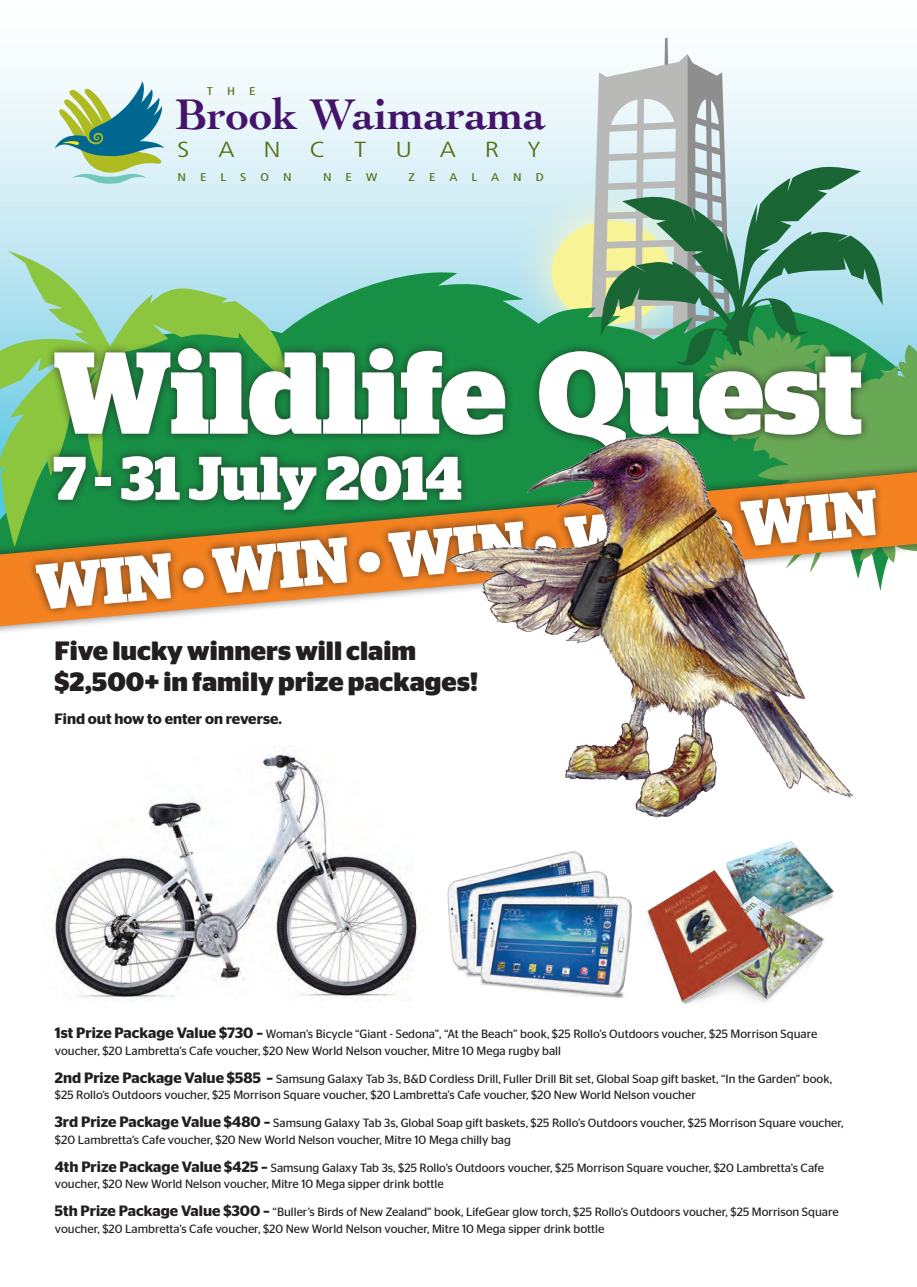
<style>
.page{position:relative;width:917px;height:1287px;background:#fff}
.page>*{position:absolute;margin:0;border:0;box-sizing:border-box;transform-origin:0 0}
.t1{font:700 115.95px "Stag";color:#fff}
.t2{font:700 64.2px "Stag";color:#fff}
.t3{font:700 61.2px "Stag";color:#fff}
.t4{font:700 45px "Cochin";color:#44146b}
.t5{font:700 26.4px/31.3px "Stag Sans";color:#231f20}
.t6{font:300 condensed 21.75px "Frutiger";color:#556b0e;scale:1.34 1}
.t7{font:600 15px "Stag Sans";color:#231f20}
.t8{font:12px/16.5px "Stag Sans";color:#231f20}
.t9{font:condensed 11.25px "Frutiger";letter-spacing:1em;color:#556b0e;scale:1.25 1}
.s1{font-weight:600;font-size:15px}
</style>
<div class="page">
<img style="left:726px;top:841px;width:84px;height:22px">
<svg style="left:0;top:37px;width:917px;height:230px"></svg>
<div style="left:509px;top:178px;width:203px;height:189px;background:#fffac8;opacity:.9"></div>
<div style="left:552px;top:220px;width:117px;height:104px;background:#f8f394;border-radius:50%"></div>
<svg style="left:285px;top:267px;width:632px;height:71px;background:#63b68d"></svg>
<svg style="left:589px;top:38px;width:294px;height:300px"></svg>
<svg style="left:55px;top:81px;width:109px;height:103px;background:#97c0ac"></svg>
<svg style="left:703px;top:326px;width:214px;height:134px;background:#60a96e"></svg>
<svg style="left:0;top:250px;width:285px;height:210px;background:#a1d6ab"></svg>
<div style="left:45px;top:338px;width:825px;height:119px;background:#231f20;opacity:.75"></div>
<img style="left:53px;top:752px;width:365px;height:249px">
<svg style="left:0;top:460px;width:917px;height:172px"></svg>
<svg style="left:0;top:472px;width:917px;height:154px"></svg>
<svg style="left:25px;top:479px;width:864px;height:141px;background:#ab8347"></svg>
<img style="left:435px;top:422px;width:435px;height:396px">
<div style="left:44px;top:447px;width:426px;height:72px;background:#231f20;opacity:.75"></div>
<img style="left:652px;top:863px;width:182px;height:141px">
<img style="left:447px;top:851px;width:205px;height:148px">
<p class="t9" style="left:207px;top:85px;width:40px">THE</p>
<h3 class="t4" style="left:175px;top:87px;width:371px">Brook Waimarama</h3>
<h3 class="t6" style="left:177px;top:138px;width:11px">S</h3>
<h3 class="t6" style="left:218px;top:138px;width:14px">A</h3>
<h3 class="t6" style="left:263px;top:138px;width:14px">N</h3>
<h3 class="t6" style="left:309px;top:138px;width:13px">C</h3>
<h3 class="t6" style="left:354px;top:138px;width:11px">T</h3>
<h3 class="t6" style="left:395px;top:138px;width:14px">U</h3>
<h3 class="t6" style="left:440px;top:138px;width:14px">A</h3>
<h3 class="t6" style="left:485px;top:138px;width:44px">R Y</h3>
<p class="t9" style="left:177px;top:171px;width:93px">NELSON</p>
<p class="t9" style="left:323px;top:171px;width:45px">NEW</p>
<p class="t9" style="left:408px;top:171px;width:110px">ZEALAND</p>
<h1 class="t1" style="left:53px;top:325px;width:810px">Wildlife Quest</h1>
<h3 class="t3" style="left:53px;top:442px;width:410px">7 - 31 July 2014</h3>
<h2 class="t2" style="left:34px;top:549px;width:845px;rotate:-5deg">WIN • WIN • WIN • WIN • WIN</h2>
<h3 class="t5" style="left:54px;top:635px;width:425px">Five lucky winners will claim $2,500+ in family prize packages!</h3>
<p class="t7" style="left:54px;top:710px;width:229px">Find out how to enter on reverse.</p>
<p class="t8" style="left:55px;top:1025px;width:764px"><span class="s1">1st Prize Package Value $730 –</span> Woman’s Bicycle “Giant - Sedona”, “At the Beach” book, $25 Rollo’s Outdoors voucher, $25 Morrison Square voucher, $20 Lambretta’s Cafe voucher, $20 New World Nelson voucher, Mitre 10 Mega rugby ball</p>
<p class="t8" style="left:55px;top:1070px;width:778px"><span class="s1">2nd Prize Package Value $585 –</span> Samsung Galaxy Tab 3s, B&amp;D Cordless Drill, Fuller Drill Bit set, Global Soap gift basket, “In the Garden” book, $25 Rollo’s Outdoors voucher, $25 Morrison Square voucher, $20 Lambretta’s Cafe voucher, $20 New World Nelson voucher</p>
<p class="t8" style="left:55px;top:1114px;width:790px"><span class="s1">3rd Prize Package Value $480 –</span> Samsung Galaxy Tab 3s, Global Soap gift baskets, $25 Rollo’s Outdoors voucher, $25 Morrison Square voucher, $20 Lambretta’s Cafe voucher, $20 New World Nelson voucher, Mitre 10 Mega chilly bag</p>
<p class="t8" style="left:55px;top:1159px;width:771px"><span class="s1">4th Prize Package Value $425 –</span> Samsung Galaxy Tab 3s, $25 Rollo’s Outdoors voucher, $25 Morrison Square voucher, $20 Lambretta’s Cafe voucher, $20 New World Nelson voucher, Mitre 10 Mega sipper drink bottle</p>
<p class="t8" style="left:55px;top:1203px;width:785px"><span class="s1">5th Prize Package Value $300 –</span> “Buller’s Birds of New Zealand” book, LifeGear glow torch, $25 Rollo’s Outdoors voucher, $25 Morrison Square voucher, $20 Lambretta’s Cafe voucher, $20 New World Nelson voucher, Mitre 10 Mega sipper drink bottle</p>
</div>
